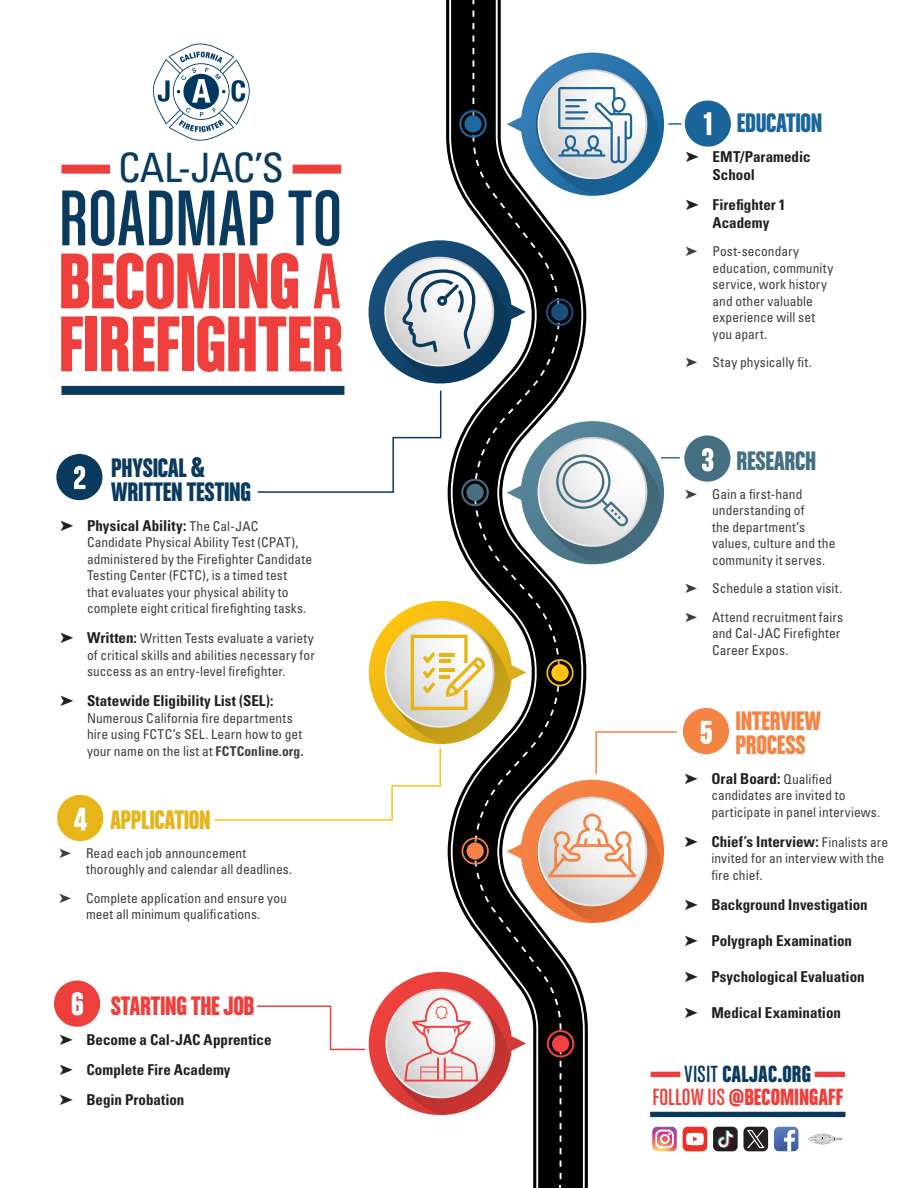
<style>
.page{position:relative;width:918px;height:1188px;background:#fff}
.page>*{position:absolute;margin:0;border:0;box-sizing:border-box;transform-origin:0 0}
.t1{font:84px "Chalet Comprime Hong Kong Sixty";letter-spacing:-.01em;color:#ee3f3c}
.t2{font:84px "Chalet Comprime Cologne Eighty";letter-spacing:.01em;color:#0a3b5f}
.t3{font:condensed 40.5px "Univers LT Std";letter-spacing:-.03em;color:#0a3b5f}
.t4{font:28.5px "Chalet Comprime Hong Kong Sixty";letter-spacing:-.005em;color:#0a3b5f}
.t5{font:28.5px/24px "Chalet Comprime Hong Kong Sixty";letter-spacing:-.01em;color:#f58344}
.t6{font:28.5px "Chalet Comprime Hong Kong Sixty";letter-spacing:-.015em;color:#ee3f3c}
.t7{font:28.5px "Chalet Comprime Hong Kong Sixty";letter-spacing:-.015em;color:#e7b517}
.t8{font:28.5px "Chalet Comprime Hong Kong Sixty";letter-spacing:-.015em;color:#1a659a}
.t9{font:28.5px "Chalet Comprime Hong Kong Sixty";letter-spacing:-.01em;color:#457081}
.t10{font:25.05px "Chalet Comprime Hong Kong Sixty";letter-spacing:.005em;color:#ee3f3c}
.t11{font:25.05px "Chalet Comprime Hong Kong Sixty";letter-spacing:.015em;color:#0a3b5f}
.t12{font:700 condensed 15px/18px "Univers LT Std";color:#231f20}
.t13{font:condensed 13.5px/16.5px "Univers LT Std";letter-spacing:.005em;color:#3e3e3f}
.s1{font-family:"Chalet Comprime Cologne Eighty"}
.s2{font-weight:400;font-size:13.5px;color:#3e3e3f}
.s3{color:#231f20}
.s4{font-weight:700;font-size:15px;color:#231f20}
.s5{font-weight:700}
</style>
<div class="page">
<svg style="left:446px;top:0;width:142px;height:1188px"></svg>
<svg style="left:451px;top:0;width:132px;height:1188px"></svg>
<svg style="left:472px;top:0;width:89px;height:1179px;fill:#000"></svg>
<svg style="left:459px;top:110px;width:31px;height:32px"></svg>
<svg style="left:459px;top:110px;width:28px;height:28px"></svg>
<svg style="left:546px;top:298px;width:31px;height:32px"></svg>
<svg style="left:546px;top:298px;width:27px;height:28px"></svg>
<svg style="left:547px;top:660px;width:31px;height:32px"></svg>
<svg style="left:546px;top:659px;width:28px;height:27px"></svg>
<div style="left:462px;top:838px;width:32px;height:32px;background:#000;border-radius:14px"></div>
<svg style="left:462px;top:837px;width:27px;height:28px"></svg>
<svg style="left:547px;top:1030px;width:31px;height:32px"></svg>
<svg style="left:547px;top:1030px;width:27px;height:28px"></svg>
<svg style="left:462px;top:480px;width:32px;height:32px"></svg>
<svg style="left:153px;top:44px;width:97px;height:97px"></svg>
<div style="left:62px;top:165px;width:48px;height:9px;background:#ee3f3c"></div>
<div style="left:62px;top:386px;width:282px;height:9px;background:#0a3b5f"></div>
<div style="left:293px;top:165px;width:48px;height:9px;background:#ee3f3c"></div>
<div style="left:685px;top:101px;width:46px;height:46px;background:#1a659a;border-radius:50%"></div>
<svg style="left:704px;top:112px;width:7px;height:23px"></svg>
<div style="left:56px;top:454px;width:47px;height:46px;background:#0a3b5f;border-radius:50%"></div>
<svg style="left:74px;top:466px;width:11px;height:23px"></svg>
<div style="left:684px;top:435px;width:47px;height:47px;background:#457081;border-radius:50%"></div>
<svg style="left:702px;top:448px;width:11px;height:23px"></svg>
<div style="left:57px;top:795px;width:46px;height:46px;background:#e7b517;border-radius:50%"></div>
<svg style="left:74px;top:808px;width:13px;height:23px"></svg>
<div style="left:683px;top:708px;width:46px;height:46px;background:#f58344;border-radius:50%"></div>
<svg style="left:701px;top:721px;width:11px;height:23px"></svg>
<div style="left:54px;top:981px;width:46px;height:46px;background:#ee3f3c;border-radius:50%"></div>
<svg style="left:72px;top:992px;width:11px;height:23px"></svg>
<svg style="left:256px;top:240px;width:255px;height:266px"></svg>
<svg style="left:521px;top:53px;width:160px;height:143px"></svg>
<svg style="left:521px;top:421px;width:159px;height:143px"></svg>
<svg style="left:521px;top:730px;width:157px;height:193px"></svg>
<svg style="left:214px;top:601px;width:298px;height:220px"></svg>
<svg style="left:257px;top:972px;width:255px;height:143px"></svg>
<svg style="left:808px;top:1134px;width:34px;height:10px"></svg>
<div style="left:650px;top:1112px;width:195px;height:5px;background:#0a3b5f"></div>
<div style="left:651px;top:1072px;width:29px;height:5px;background:#ee3f3c"></div>
<div style="left:815px;top:1072px;width:30px;height:5px;background:#ee3f3c"></div>
<svg style="left:774px;top:1127px;width:24px;height:24px"></svg>
<svg style="left:652px;top:1127px;width:25px;height:24px"></svg>
<div style="left:683px;top:1127px;width:24px;height:24px;background:#ed3024;border-radius:5px"></div>
<svg style="left:686px;top:1133px;width:18px;height:12px"></svg>
<div style="left:713px;top:1127px;width:25px;height:24px;background:#231f20;border-radius:5px"></div>
<svg style="left:718px;top:1130px;width:16px;height:18px"></svg>
<div style="left:743px;top:1127px;width:25px;height:24px;background:#231f20;border-radius:5px"></div>
<svg style="left:747px;top:1130px;width:18px;height:18px"></svg>
<p class="t3" style="left:118px;top:142px;width:167px">CAL-JAC’S</p>
<p class="t2" style="left:58px;top:172px;width:285px">ROADMAP TO</p>
<p class="t1" style="left:58px;top:232px;width:283px">BECOMING <span class="s1">A</span></p>
<p class="t1" style="left:58px;top:295px;width:286px">FIREFIGHTER</p>
<p class="t4" style="left:111px;top:451px;width:96px">PHYSICAL &amp;</p>
<p class="t4" style="left:111px;top:475px;width:141px">WRITTEN TESTING</p>
<p class="t12" style="left:60px;top:516px;width:200px">➤ Physical Ability: <span class="s2">The Cal-JAC</span></p>
<p class="t13" style="left:87px;top:534px;width:227px">Candidate Physical Ability Test (CPAT), administered by the Firefighter Candidate Testing Center (FCTC), is a timed test<br>that evaluates your physical ability to complete eight critical firefighting tasks.</p>
<p class="t13" style="left:87px;top:630px;width:229px;text-align:justify;text-indent:-27px"><span class="s3">➤</span> <span class="s4">Written:</span> Written Tests evaluate a variety of critical skills and abilities necessary for success as an entry-level firefighter.</p>
<p class="t12" style="left:60px;top:692px;width:215px">➤ Statewide Eligibility List (SEL):</p>
<p class="t13" style="left:87px;top:709px;width:218px">Numerous California fire departments hire using FCTC’s SEL. Learn how to get your name on the list at <span class="s5">FCTConline.org.</span></p>
<p class="t7" style="left:110px;top:803px;width:102px">APPLICATION</p>
<p class="t13" style="left:86px;top:845px;width:208px;text-indent:-27px">➤ Read each job announcement thoroughly and calendar all deadlines.</p>
<p class="t13" style="left:59px;top:890px;width:229px;text-align:center">➤ Complete application and ensure you meet all minimum qualifications.</p>
<p class="t6" style="left:111px;top:989px;width:145px">STARTING THE JOB</p>
<p class="t12" style="left:59px;top:1031px;width:214px">➤ Become a Cal-JAC Apprentice</p>
<p class="t12" style="left:59px;top:1061px;width:173px">➤ Complete Fire Academy</p>
<p class="t12" style="left:59px;top:1091px;width:127px">➤ Begin Probation</p>
<p class="t8" style="left:737px;top:106px;width:87px">EDUCATION</p>
<p class="t12" style="left:713px;top:147px;width:100px;text-indent:-27px">➤ EMT/Paramedic<br>School</p>
<p class="t12" style="left:713px;top:195px;width:74px;text-indent:-27px">➤ Firefighter 1<br>Academy</p>
<p class="t13" style="left:713px;top:243px;width:122px;text-indent:-27px">➤ Post-secondary education, community service, work history and other valuable experience will set you apart.</p>
<p class="t13" style="left:686px;top:354px;width:128px">➤ Stay physically fit.</p>
<p class="t9" style="left:736px;top:444px;width:81px">RESEARCH</p>
<p class="t13" style="left:712px;top:486px;width:125px;text-indent:-27px">➤ Gain a first-hand understanding of<br>the department’s values, culture and the community it serves.</p>
<p class="t13" style="left:685px;top:580px;width:159px">➤ Schedule a station visit.</p>
<p class="t13" style="left:712px;top:609px;width:133px;text-indent:-27px">➤ Attend recruitment fairs and Cal-JAC Firefighter<br>Career Expos.</p>
<p class="t5" style="left:736px;top:708px;width:87px">INTERVIEW<br>PROCESS</p>
<p class="t12" style="left:684px;top:769px;width:149px">➤ Oral Board: <span class="s2">Qualified</span></p>
<p class="t13" style="left:711px;top:787px;width:170px">candidates are invited to participate in panel interviews.</p>
<p class="t12" style="left:684px;top:832px;width:205px">➤ Chief’s Interview: <span class="s2">Finalists are</span></p>
<p class="t13" style="left:711px;top:850px;width:174px">invited for an interview with the fire chief.</p>
<p class="t12" style="left:684px;top:895px;width:185px">➤ Background Investigation</p>
<p class="t12" style="left:684px;top:931px;width:169px">➤ Polygraph Examination</p>
<p class="t12" style="left:684px;top:967px;width:182px">➤ Psychological Evaluation</p>
<p class="t12" style="left:684px;top:1003px;width:158px">➤ Medical Examination</p>
<p class="t11" style="left:685px;top:1059px;width:128px"><span class="s1">VISIT</span> CALJAC.ORG</p>
<p class="t10" style="left:652px;top:1082px;width:192px"><span class="s1">FOLLOW US</span> @BECOMINGAFF</p>
</div>
